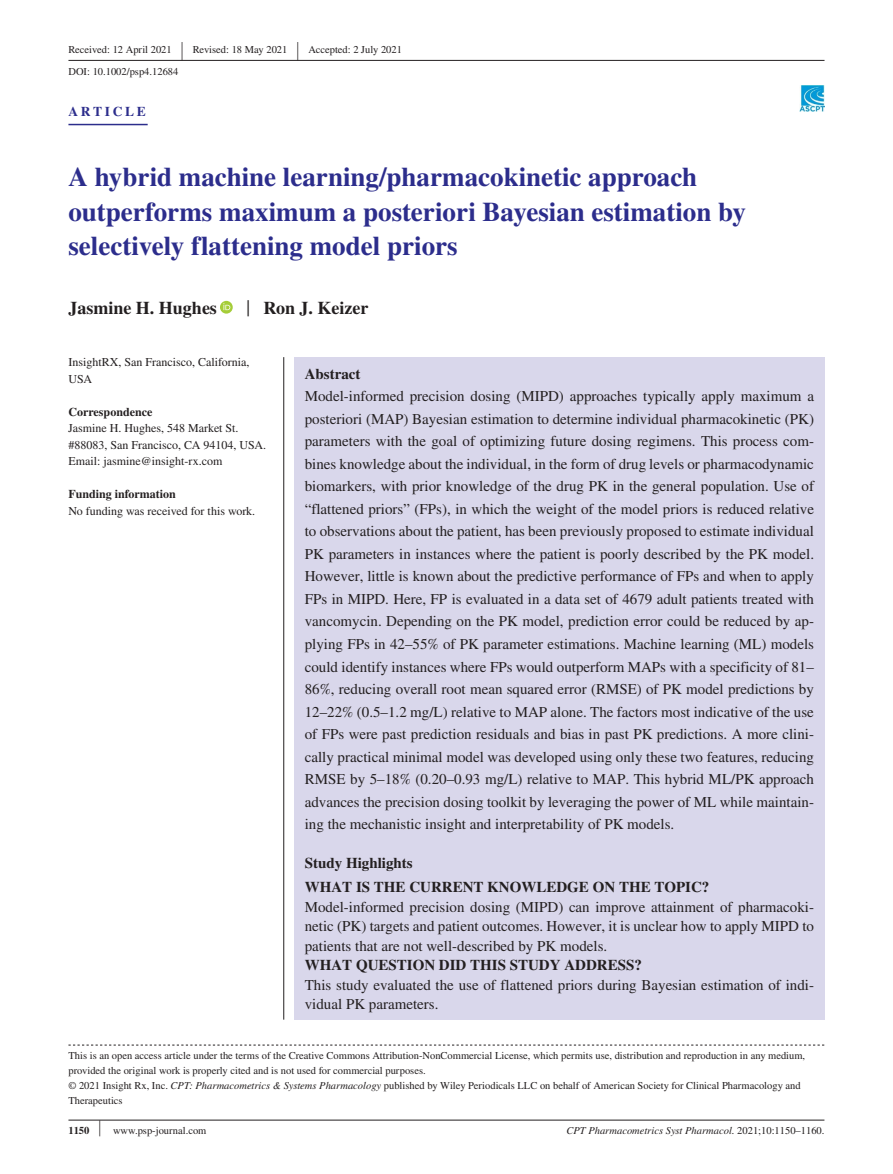
<style>
.page{position:relative;width:893px;height:1174px;background:#fff}
.page>*{position:absolute;margin:0;border:0;box-sizing:border-box;transform-origin:0 0}
.t1{font:700 27px/34.5px "STIX";color:#2c2d8c}
.t2{font:26.55px "STIX";color:#231f20;scale:.4 1}
.t3{font:700 18px "STIX";color:#231f20}
.t4{font:15px/22.5px "STIX";color:#231f20;text-align:justify}
.t5{font:700 15px/24px "STIX";color:#231f20}
.t6{font:700 13.5px "STIX";letter-spacing:.2em;color:#2c2d8c}
.t7{font:12px/16.5px "STIX";color:#231f20}
.t8{font:700 12px "STIX";color:#231f20}
.t9{font:10.5px/15px "STIX";color:#231f20}
.t10{font:italic 10.5px "STIX";color:#231f20}
.s1{font-weight:400;font-size:23.4px}
.s2{font-style:italic}
.s3{font-weight:700}
.s4{font-size:23.1px}
.s5{font-style:normal}
</style>
<div class="page">
<hr style="left:68px;top:1119px;width:756px;height:1px;background:#231f20">
<img style="left:799px;top:85px;width:25px;height:26px">
<hr style="left:68px;top:60px;width:756px;height:1px;background:#231f20">
<hr style="left:68px;top:124px;width:80px;height:1px;background:#2c2d8c">
<svg style="left:220px;top:301px;width:13px;height:12px"></svg>
<svg style="left:223px;top:303px;width:7px;height:7px"></svg>
<svg style="left:68px;top:1044px;width:756px;height:1px"></svg>
<div style="left:294px;top:357px;width:530px;height:662px;background:#d9d7eb"></div>
<hr style="left:283px;top:357px;width:1px;height:662px;background:#231f20">
<p class="t9" style="left:68px;top:43px;width:105px">Received: 12 April 2021</p>
<h2 class="t2" style="left:181px;top:33px;width:7px">|</h2>
<p class="t9" style="left:193px;top:43px;width:96px">Revised: 18 May 2021</p>
<h2 class="t2" style="left:297px;top:33px;width:7px">|</h2>
<p class="t9" style="left:308px;top:43px;width:95px">Accepted: 2 July 2021</p>
<p class="t9" style="left:68px;top:65px;width:111px">DOI: 10.1002/psp4.12684</p>
<p class="t6" style="left:68px;top:103px;width:79px">ARTICLE</p>
<h1 class="t1" style="left:68px;top:159px;width:679px">A hybrid machine learning/pharmacokinetic approach outperforms maximum a posteriori Bayesian estimation by selectively flattening model priors</h1>
<p class="t3" style="left:68px;top:297px;width:150px">Jasmine H. Hughes</p>
<p class="t3" style="left:246px;top:297px;width:123px"><span class="s1">|</span> Ron J. Keizer</p>
<p class="t7" style="left:68px;top:355px;width:183px">InsightRX, San Francisco, California,<br>USA</p>
<p class="t8" style="left:68px;top:404px;width:85px">Correspondence</p>
<p class="t7" style="left:68px;top:421px;width:199px">Jasmine H. Hughes, 548 Market St. #88083, San Francisco, CA 94104, USA.<br>Email: jasmine@insight-rx.com</p>
<p class="t8" style="left:68px;top:487px;width:109px">Funding information</p>
<p class="t7" style="left:68px;top:503px;width:188px">No funding was received for this work.</p>
<p class="t5" style="left:305px;top:362px;width:57px">Abstract</p>
<p class="t4" style="left:305px;top:386px;width:511px">Model-informed precision dosing (MIPD) approaches typically apply maximum a posteriori (MAP) Bayesian estimation to determine individual pharmacokinetic (PK) parameters with the goal of optimizing future dosing regimens. This process com&shy;bines knowledge about the individual, in the form of drug levels or pharmacodynamic biomarkers, with prior knowledge of the drug PK in the general population. Use of “flattened priors” (FPs), in which the weight of the model priors is reduced relative to observations about the patient, has been previously proposed to estimate individual PK parameters in instances where the patient is poorly described by the PK model.<br>However, little is known about the predictive performance of FPs and when to apply FPs in MIPD. Here, FP is evaluated in a data set of 4679 adult patients treated with vancomycin. Depending on the PK model, prediction error could be reduced by ap&shy;plying FPs in 42–55% of PK parameter estimations. Machine learning (ML) models could identify instances where FPs would outperform MAPs with a specificity of 81– 86%, reducing overall root mean squared error (RMSE) of PK model predictions by 12–22% (0.5–1.2 mg/L) relative to MAP alone. The factors most indicative of the use of FPs were past prediction residuals and bias in past PK predictions. A more clini&shy;cally practical minimal model was developed using only these two features, reducing RMSE by 5–18% (0.20–0.93 mg/L) relative to MAP. This hybrid ML/PK approach advances the precision dosing toolkit by leveraging the power of ML while maintain&shy;ing the mechanistic insight and interpretability of PK models.</p>
<p class="t5" style="left:305px;top:851px;width:406px">Study Highlights<br>WHAT IS THE CURRENT KNOWLEDGE ON THE TOPIC?</p>
<p class="t4" style="left:305px;top:897px;width:511px;line-height:19.5px">Model-informed precision dosing (MIPD) can improve attainment of pharmacoki&shy;netic (PK) targets and patient outcomes. However, it is unclear how to apply MIPD to patients that are not well-described by PK models.</p>
<p class="t5" style="left:305px;top:953px;width:339px">WHAT QUESTION DID THIS STUDY ADDRESS?</p>
<p class="t4" style="left:305px;top:975px;width:511px;line-height:19.5px">This study evaluated the use of flattened priors during Bayesian estimation of indi&shy;vidual PK parameters.</p>
<p class="t9" style="left:68px;top:1048px;width:738px">This is an open access article under the terms of the Creative Commons Attribution-NonCommercial License, which permits use, distribution and reproduction in any medium, provided the original work is properly cited and is not used for commercial purposes.<br>© 2021 Insight Rx, Inc. <span class="s2">CPT: Pharmacometrics &amp; Systems Pharmacology</span> published by Wiley Periodicals LLC on behalf of American Society for Clinical Pharmacology and Therapeutics</p>
<p class="t9" style="left:68px;top:1123px;width:139px"><span class="s3">1150</span> <span class="s4">|</span> www.psp-journal.com</p>
<p class="t10" style="left:566px;top:1123px;width:259px">CPT Pharmacometrics Syst Pharmacol. <span class="s5">2021;10:1150–1160.</span></p>
</div>
